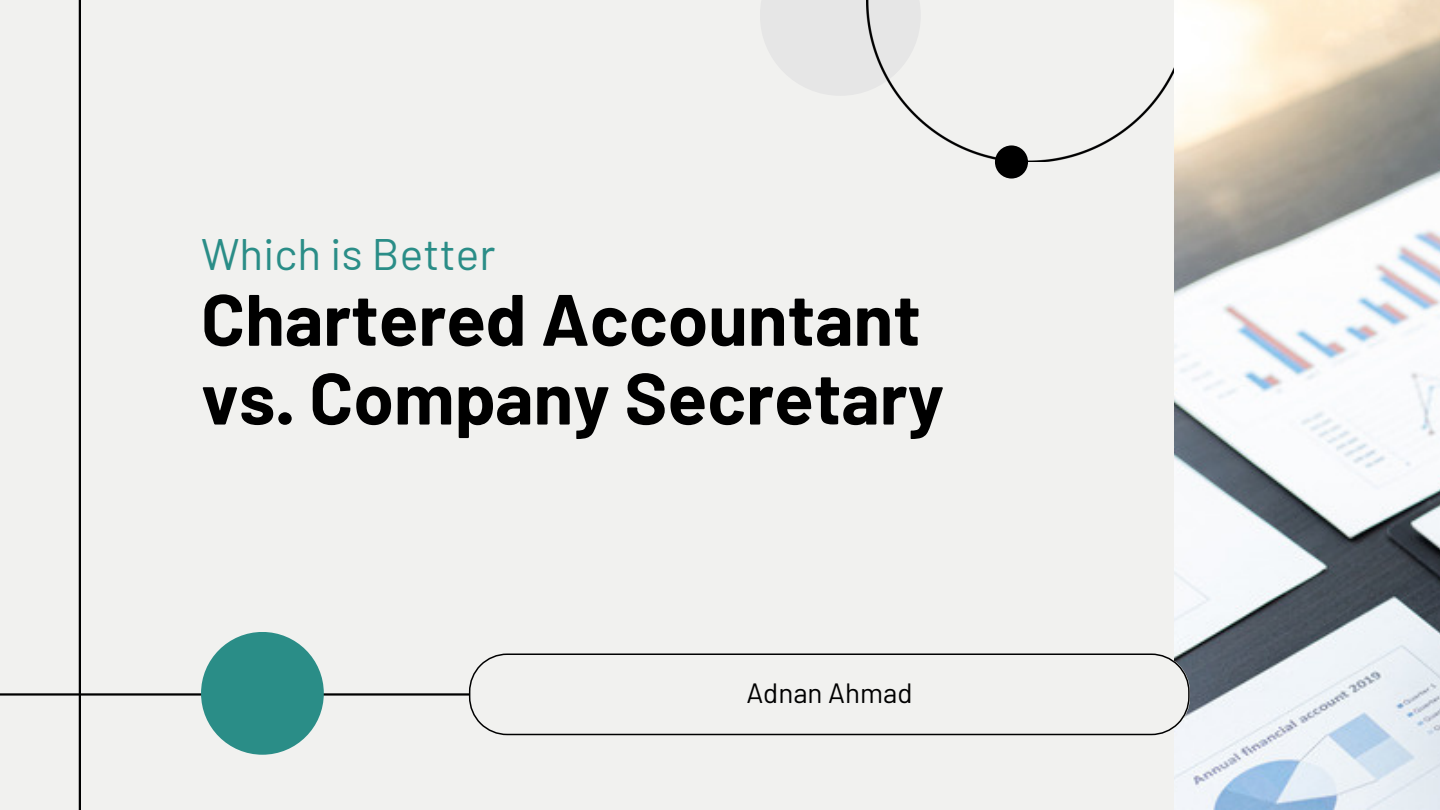
<style>
.page{position:relative;width:1440px;height:810px;background:#f1f1ef}
.page>*{position:absolute;margin:0;border:0;box-sizing:border-box;transform-origin:0 0}
.t1{font:700 72.6px/78.8px "Barlow";color:#000}
.t2{font:44.1px "Barlow";letter-spacing:.005em;color:#2a8d87}
.t3{font:27.9px "Barlow";color:#000}
</style>
<div class="page">
<hr style="left:79px;top:0;width:2px;height:810px;background:#000">
<hr style="left:0;top:693px;width:1440px;height:3px;background:#000">
<div style="left:760px;top:0;width:161px;height:96px;background:#e6e6e6"></div>
<img style="left:866px;top:0;width:309px;height:162px">
<img style="left:1175px;top:0;width:265px;height:810px">
<div style="left:995px;top:145px;width:33px;height:34px;background:#000;border-radius:50%"></div>
<div style="left:201px;top:632px;width:123px;height:123px;background:#2a8d87;border-radius:50%"></div>
<svg style="left:469px;top:653px;width:721px;height:82px"></svg>
<p class="t2" style="left:201px;top:226px;width:296px">Which is Better</p>
<p class="t1" style="left:201px;top:277px;width:745px">Chartered Accountant vs. Company Secretary</p>
<p class="t3" style="left:746px;top:676px;width:168px">Adnan Ahmad</p>
</div>
